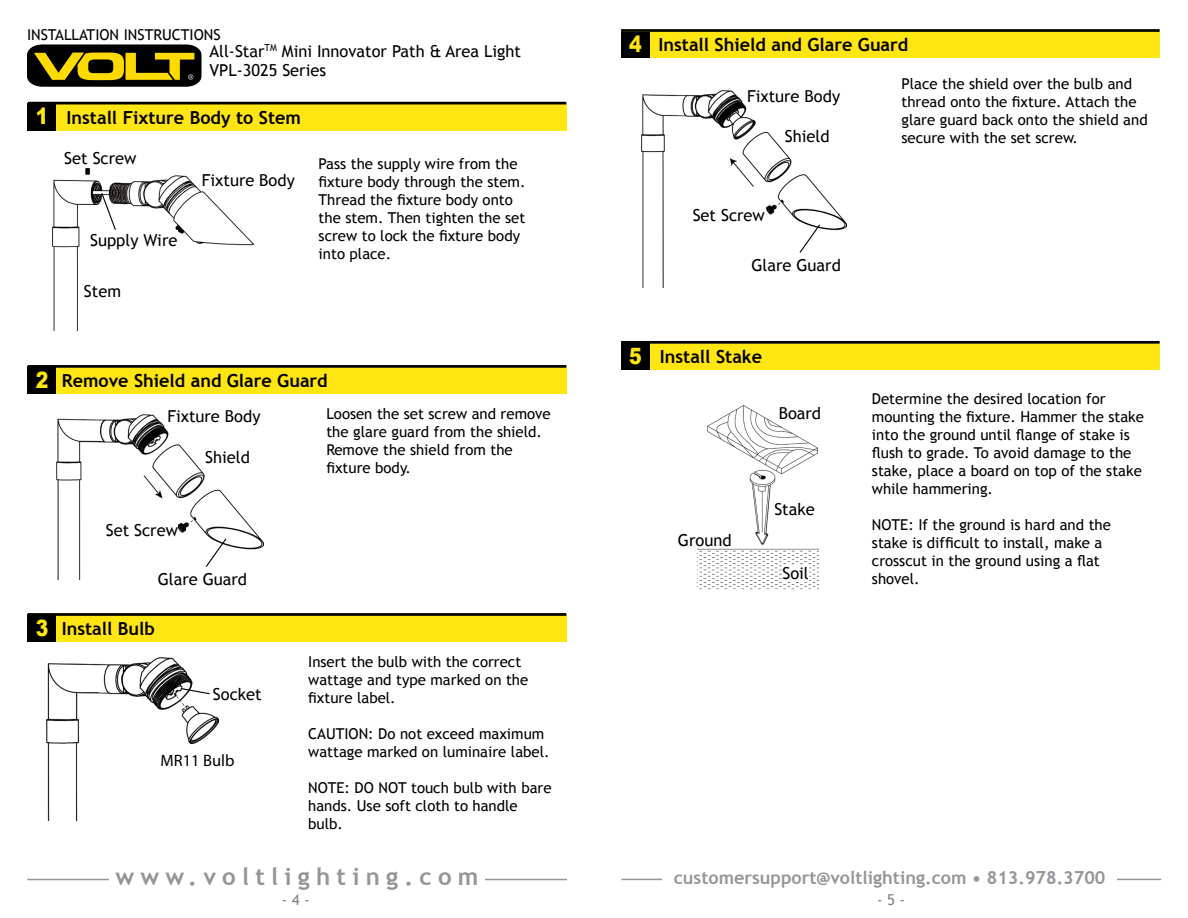
<style>
.page{position:relative;width:1188px;height:918px;background:#fff}
.page>*{position:absolute;margin:0;border:0;box-sizing:border-box;transform-origin:0 0}
.t1{font:700 24px "Trebuchet MS";letter-spacing:.26em;color:#939598}
.t2{font:700 18px "Trebuchet MS";color:#000}
.t3{font:700 18px "Trebuchet MS";color:#939598}
.t4{font:16.5px/19.8px "Trebuchet MS";color:#000}
.t5{font:16.5px "Myriad Pro";color:#000}
.t6{font:15px/18px "Trebuchet MS";color:#000}
.t7{font:15px "Trebuchet MS";color:#808184}
.s1{font-family:"Arial";font-weight:900;font-size:22.5px;color:#ffe512}
</style>
<div class="page">
<hr style="left:27px;top:879px;width:540px;height:1px;background:#939598">
<hr style="left:621px;top:879px;width:540px;height:1px;background:#939598">
<div style="left:109px;top:867px;width:376px;height:26px;background:#fff"></div>
<div style="left:663px;top:870px;width:454px;height:38px;background:#fff"></div>
<img style="left:641px;top:91px;width:206px;height:196px">
<div style="left:626px;top:31px;width:534px;height:27px;background:#ffe512"></div>
<div style="left:621px;top:31px;width:28px;height:27px;background:#000"></div>
<div style="left:621px;top:29px;width:539px;height:3px;border:1px solid #000"></div>
<div style="left:693px;top:204px;width:72px;height:22px;background:#fff"></div>
<div style="left:785px;top:125px;width:52px;height:23px;background:#fff"></div>
<div style="left:747px;top:85px;width:94px;height:21px;background:#fff"></div>
<div style="left:751px;top:255px;width:92px;height:20px;background:#fff"></div>
<svg style="left:798px;top:223px;width:23px;height:31px"></svg>
<svg style="left:27px;top:45px;width:174px;height:42px;background:#594d06"></svg>
<img style="left:52px;top:169px;width:202px;height:162px">
<div style="left:33px;top:103px;width:533px;height:28px;background:#ffe512"></div>
<div style="left:28px;top:103px;width:28px;height:28px;background:#000"></div>
<div style="left:28px;top:102px;width:538px;height:2px;border:1px solid #000"></div>
<div style="left:202px;top:170px;width:93px;height:20px;background:#fff"></div>
<div style="left:90px;top:230px;width:88px;height:20px;background:#fff"></div>
<div style="left:84px;top:285px;width:38px;height:12px;background:#fff"></div>
<div style="left:33px;top:366px;width:533px;height:28px;background:#ffe512"></div>
<div style="left:28px;top:366px;width:28px;height:28px;background:#000"></div>
<div style="left:28px;top:365px;width:538px;height:3px;border:1px solid #000"></div>
<img style="left:56px;top:415px;width:208px;height:165px">
<div style="left:106px;top:519px;width:72px;height:22px;background:#fff"></div>
<div style="left:205px;top:446px;width:52px;height:22px;background:#fff"></div>
<div style="left:167px;top:406px;width:94px;height:21px;background:#fff"></div>
<div style="left:158px;top:569px;width:91px;height:20px;background:#fff"></div>
<svg style="left:205px;top:537px;width:23px;height:31px"></svg>
<div style="left:33px;top:614px;width:533px;height:28px;background:#ffe512"></div>
<div style="left:28px;top:614px;width:28px;height:28px;background:#000"></div>
<div style="left:28px;top:613px;width:538px;height:3px;border:1px solid #000"></div>
<img style="left:46px;top:657px;width:173px;height:163px">
<div style="left:213px;top:684px;width:65px;height:19px;background:#fff"></div>
<div style="left:161px;top:748px;width:84px;height:24px;background:#fff"></div>
<svg style="left:179px;top:687px;width:32px;height:8px"></svg>
<img style="left:698px;top:406px;width:121px;height:184px">
<div style="left:626px;top:342px;width:534px;height:28px;background:#ffe512"></div>
<div style="left:621px;top:342px;width:28px;height:28px;background:#000"></div>
<div style="left:621px;top:341px;width:539px;height:3px;border:1px solid #000"></div>
<div style="left:779px;top:405px;width:42px;height:16px;background:#fff"></div>
<div style="left:774px;top:501px;width:43px;height:16px;background:#fff"></div>
<div style="left:782px;top:565px;width:27px;height:16px;background:#fff"></div>
<div style="left:678px;top:531px;width:58px;height:17px;background:#fff"></div>
<svg style="left:100px;top:192px;width:17px;height:38px"></svg>
<p class="t6" style="left:27px;top:26px;width:195px">INSTALLATION INSTRUCTIONS</p>
<p class="t4" style="left:210px;top:41px;width:313px">All-Star<sup>TM</sup> Mini Innovator Path &amp; Area Light<br>VPL-3025 Series</p>
<p class="t2" style="left:36px;top:106px;width:267px"><span class="s1">1</span> Install Fixture Body to Stem</p>
<p class="t4" style="left:64px;top:148px;width:74px">Set Screw</p>
<p class="t4" style="left:90px;top:231px;width:89px">Supply Wire</p>
<p class="t4" style="left:84px;top:281px;width:39px">Stem</p>
<p class="t4" style="left:202px;top:171px;width:94px">Fixture Body</p>
<p class="t6" style="left:319px;top:155px;width:208px">Pass the supply wire from the fixture body through the stem.<br>Thread the fixture body onto the stem. Then tighten the set screw to lock the fixture body into place.</p>
<p class="t2" style="left:36px;top:369px;width:294px"><span class="s1">2</span> Remove Shield and Glare Guard</p>
<p class="t4" style="left:167px;top:407px;width:95px">Fixture Body</p>
<p class="t4" style="left:106px;top:521px;width:74px">Set Screw</p>
<p class="t4" style="left:205px;top:447px;width:46px">Shield</p>
<p class="t4" style="left:158px;top:569px;width:91px">Glare Guard</p>
<p class="t2" style="left:36px;top:617px;width:121px"><span class="s1">3</span> Install Bulb</p>
<p class="t4" style="left:213px;top:684px;width:50px">Socket</p>
<p class="t5" style="left:161px;top:750px;width:75px">MR11 Bulb</p>
<p class="t6" style="left:326px;top:405px;width:226px">Loosen the set screw and remove the glare guard from the shield.<br>Remove the shield from the fixture body.</p>
<p class="t6" style="left:308px;top:653px;width:222px">Insert the bulb with the correct wattage and type marked on the fixture label.</p>
<p class="t6" style="left:308px;top:725px;width:243px">CAUTION: Do not exceed maximum wattage marked on luminaire label.</p>
<p class="t6" style="left:308px;top:779px;width:245px">NOTE: DO NOT touch bulb with bare hands. Use soft cloth to handle bulb.</p>
<p class="t2" style="left:629px;top:33px;width:281px"><span class="s1">4</span> Install Shield and Glare Guard</p>
<p class="t4" style="left:747px;top:86px;width:95px">Fixture Body</p>
<p class="t4" style="left:785px;top:127px;width:46px">Shield</p>
<p class="t4" style="left:693px;top:205px;width:74px">Set Screw</p>
<p class="t4" style="left:751px;top:255px;width:91px">Glare Guard</p>
<p class="t2" style="left:629px;top:345px;width:135px"><span class="s1">5</span> Install Stake</p>
<p class="t4" style="left:779px;top:404px;width:44px">Board</p>
<p class="t4" style="left:678px;top:530px;width:55px">Ground</p>
<p class="t4" style="left:774px;top:500px;width:42px">Stake</p>
<p class="t4" style="left:782px;top:564px;width:28px">Soil</p>
<p class="t6" style="left:902px;top:75px;width:248px">Place the shield over the bulb and thread onto the fixture. Attach the glare guard back onto the shield and secure with the set screw.</p>
<p class="t6" style="left:872px;top:390px;width:274px">Determine the desired location for mounting the fixture. Hammer the stake into the ground until flange of stake is flush to grade. To avoid damage to the stake, place a board on top of the stake while hammering.</p>
<p class="t6" style="left:872px;top:516px;width:241px">NOTE: If the ground is hard and the stake is difficult to install, make a crosscut in the ground using a flat shovel.</p>
<h1 class="t1" style="left:115px;top:861px;width:364px">www.voltlighting.com</h1>
<p class="t3" style="left:674px;top:866px;width:433px">customersupport@voltlighting.com • 813.978.3700</p>
<p class="t7" style="left:282px;top:891px;width:29px">- 4 -</p>
<p class="t7" style="left:877px;top:891px;width:29px">- 5 -</p>
</div>
